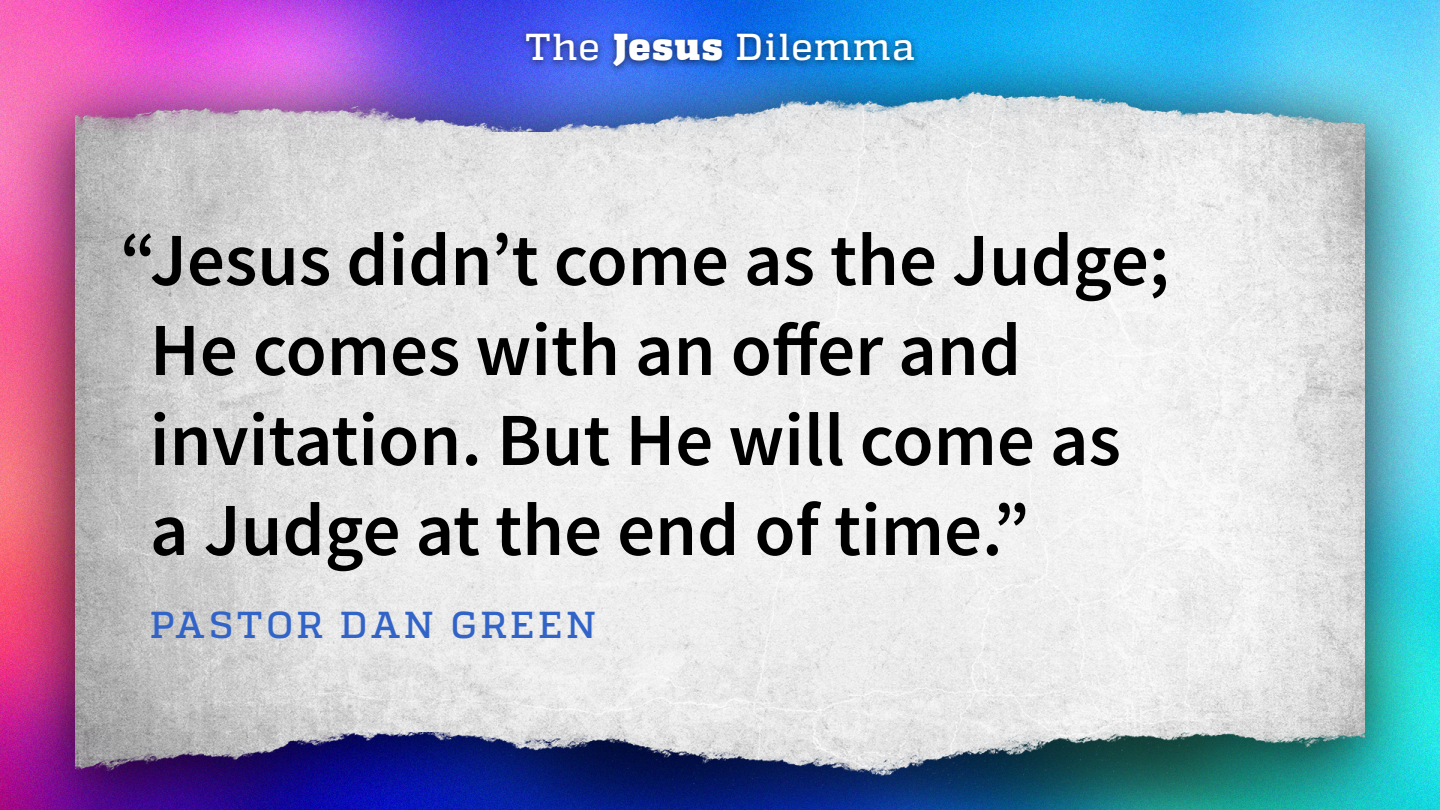
<style>
.page{position:relative;width:1440px;height:810px;background:#fff}
.page>*{position:absolute;margin:0;border:0;box-sizing:border-box;transform-origin:0 0}
.t1{font:600 75px/90px "Source Sans Pro";color:#000}
.t2{font:500 37.5px "Quadon";letter-spacing:.035em;color:#fff}
.t3{font:500 37.5px "Quadon";letter-spacing:.1em;color:#3264c8}
.s1{font-weight:900}
</style>
<div class="page">
<img style="left:0;top:0;width:1440px;height:810px">
<div style="left:519px;top:28px;width:403px;height:47px;background:#000;opacity:.65"></div>
<p class="t2" style="left:525px;top:25px;width:391px">The <span class="s1">Jesus</span> Dilemma</p>
<p class="t1" style="left:150px;top:214px;width:1021px;text-indent:-30px">“Jesus didn’t come as the Judge;<br>He comes with an offer and invitation. But He will come as a Judge at the end of time.”</p>
<p class="t3" style="left:150px;top:603px;width:448px">PASTOR DAN GREEN</p>
</div>
